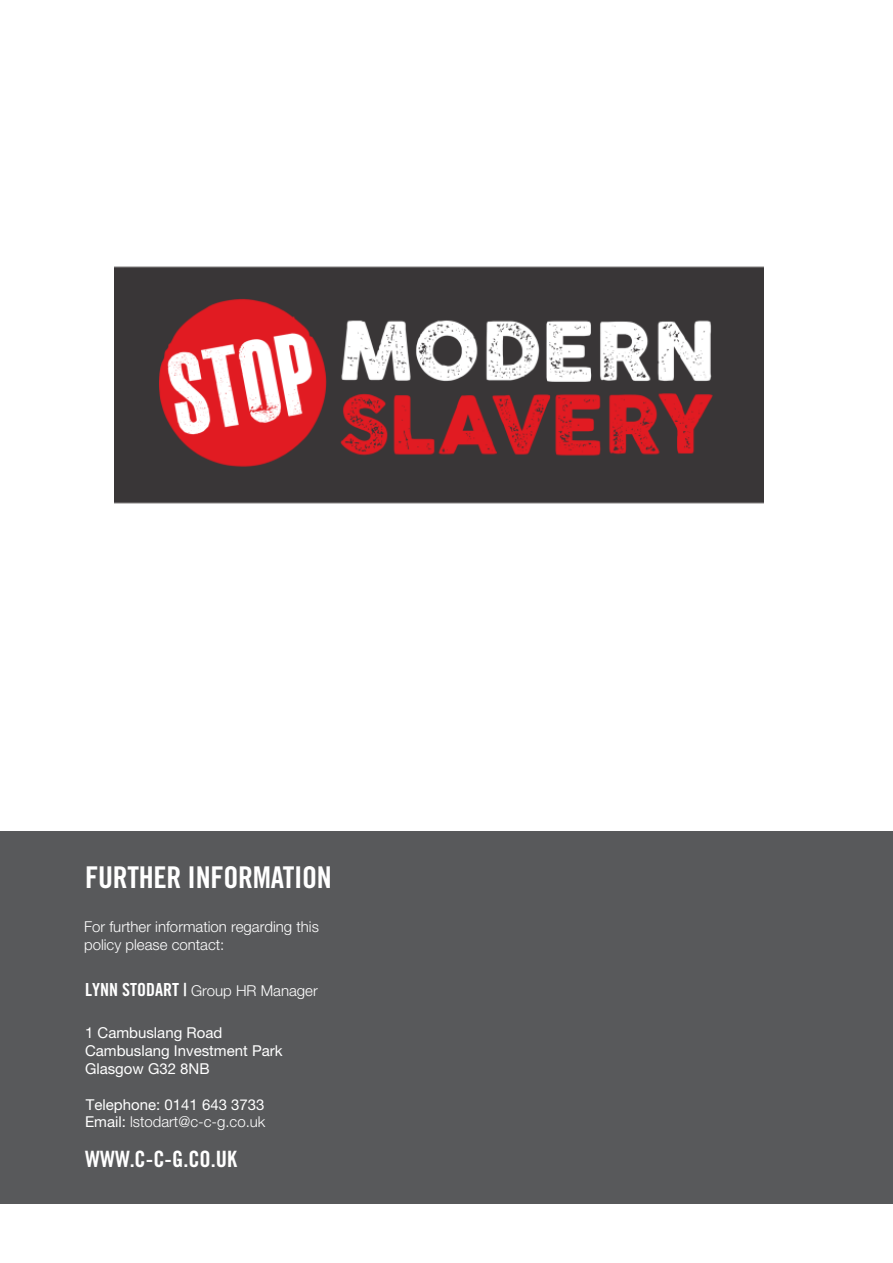
<style>
.page{position:relative;width:893px;height:1263px;background:#fff}
.page>*{position:absolute;margin:0;border:0;box-sizing:border-box;transform-origin:0 0}
.t1{font:30px "Trade Gothic LT Std Bd Cn 20";letter-spacing:-.01em;color:#fff}
.t2{font:22.5px "Trade Gothic LT Std Bd Cn 20";color:#fff}
.t3{font:300 15px/18px "Helvetica Neue LT Std";color:#fff}
.t4{font:15px/18px "Helvetica Neue";color:#fff}
.s1{font-family:"Trade Gothic LT Std Bd Cn 20";font-weight:400;font-size:18px}
.s2{font-family:"Helvetica Neue";font-weight:400}
</style>
<div class="page">
<div style="left:0;top:831px;width:893px;height:372px;background:#58595b"></div>
<img style="left:115px;top:266px;width:648px;height:238px">
<h1 class="t1" style="left:85px;top:859px;width:248px">FURTHER INFORMATION</h1>
<p class="t3" style="left:84px;top:917px;width:236px">For further information regarding this policy please contact:</p>
<p class="t3" style="left:85px;top:981px;width:234px"><span class="s1">LYNN STODART |</span> Group HR Manager</p>
<p class="t4" style="left:85px;top:1023px;width:199px">1 Cambuslang Road<br>Cambuslang Investment Park<br>Glasgow G32 8NB</p>
<p class="t4" style="left:86px;top:1095px;width:180px">Telephone: 0141 643 3733</p>
<p class="t3" style="left:85px;top:1112px;width:182px"><span class="s2">Email:</span> lstodart@c-c-g.co.uk</p>
<h2 class="t2" style="left:85px;top:1145px;width:154px">WWW.C-C-G.CO.UK</h2>
</div>
